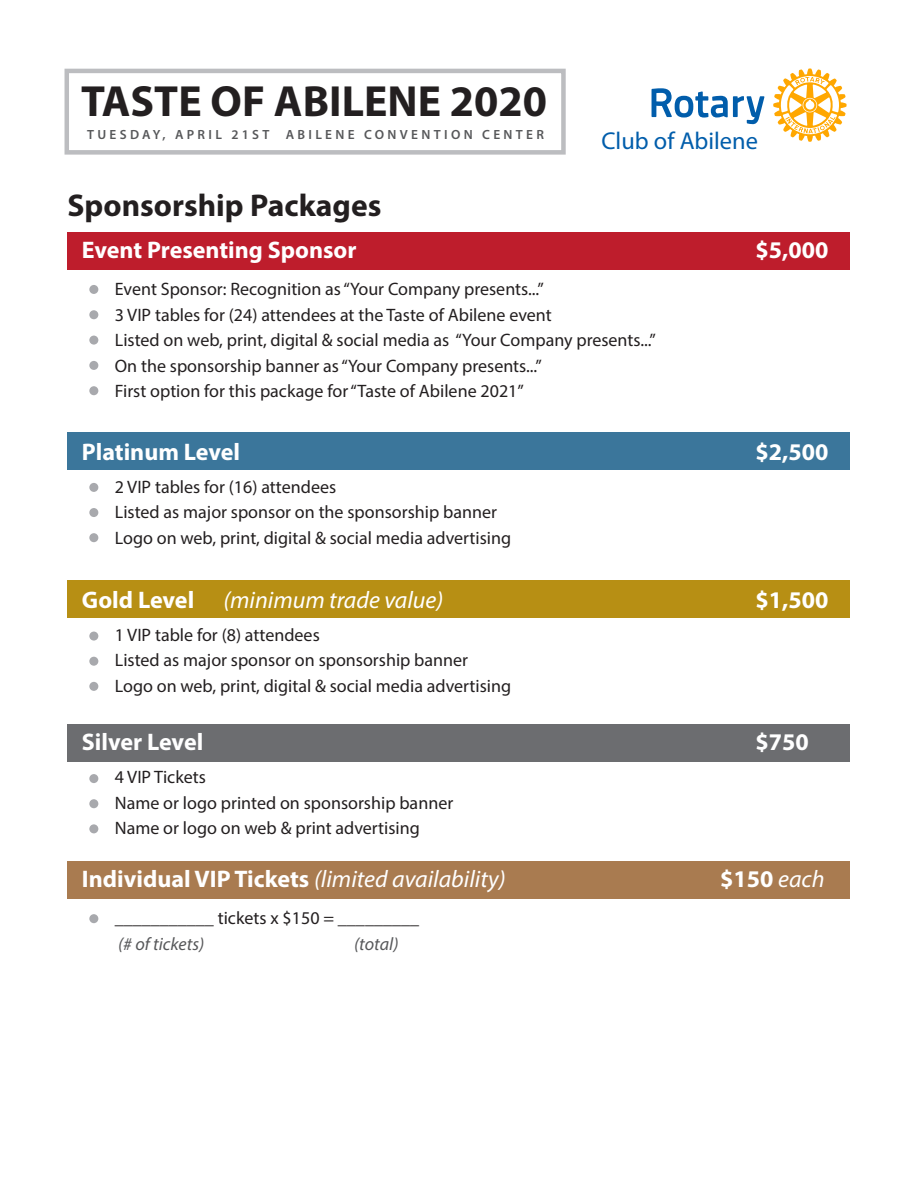
<style>
.page{position:relative;width:919px;height:1189px;background:#fff}
.page>*{position:absolute;margin:0;border:0;box-sizing:border-box;transform-origin:0 0}
.t1{font:700 43.8px "Myriad Pro";color:#231f20}
.t2{font:700 31.5px "Myriad Pro";color:#231f20}
.t3{font:24.45px "Myriad Pro";color:#015dab}
.t4{font:700 24px "Myriad Pro";color:#fff}
.t5{font:italic 24px "Myriad Pro";color:#fff}
.t6{font:18px/25.5px "Myriad Pro";color:#231f20}
.t7{font:italic 18px "Myriad Pro";color:#57585a}
.t8{font:600 13.35px "Myriad Pro";letter-spacing:.25em;color:#57585a}
.s1{font-weight:700;font-style:normal}
.s2{font-weight:400;font-style:italic}
</style>
<div class="page">
<svg style="left:773px;top:68px;width:73px;height:74px"></svg>
<svg style="left:651px;top:88px;width:113px;height:36px"></svg>
<div style="left:68px;top:232px;width:781px;height:38px;background:#be1d2c"></div>
<div style="left:68px;top:432px;width:781px;height:38px;background:#3b769b"></div>
<div style="left:68px;top:580px;width:781px;height:37px;background:#b78f14"></div>
<div style="left:68px;top:724px;width:781px;height:37px;background:#6c6d70"></div>
<div style="left:68px;top:860px;width:781px;height:38px;background:#a97b50"></div>
<div style="left:89px;top:482px;width:9px;height:9px;background:#a8a9ad;border-radius:50%"></div>
<div style="left:89px;top:508px;width:9px;height:9px;background:#a8a9ad;border-radius:50%"></div>
<div style="left:89px;top:533px;width:9px;height:9px;background:#a8a9ad;border-radius:50%"></div>
<div style="left:89px;top:631px;width:9px;height:9px;background:#a8a9ad;border-radius:50%"></div>
<div style="left:89px;top:656px;width:9px;height:9px;background:#a8a9ad;border-radius:50%"></div>
<div style="left:89px;top:681px;width:9px;height:9px;background:#a8a9ad;border-radius:50%"></div>
<div style="left:89px;top:773px;width:9px;height:9px;background:#a8a9ad;border-radius:50%"></div>
<div style="left:89px;top:799px;width:9px;height:9px;background:#a8a9ad;border-radius:50%"></div>
<div style="left:89px;top:824px;width:9px;height:9px;background:#a8a9ad;border-radius:50%"></div>
<svg style="left:89px;top:913px;width:9px;height:9px"></svg>
<div style="left:89px;top:285px;width:9px;height:9px;background:#a8a9ad;border-radius:50%"></div>
<div style="left:89px;top:310px;width:9px;height:9px;background:#a8a9ad;border-radius:50%"></div>
<div style="left:89px;top:335px;width:9px;height:9px;background:#a8a9ad;border-radius:50%"></div>
<div style="left:89px;top:361px;width:9px;height:9px;background:#a8a9ad;border-radius:50%"></div>
<div style="left:89px;top:386px;width:9px;height:9px;background:#a8a9ad;border-radius:50%"></div>
<div style="left:64px;top:69px;width:501px;height:85px;border:4px solid #bcbdc0"></div>
<h1 class="t1" style="left:81px;top:72px;width:467px">TASTE OF ABILENE 2020</h1>
<p class="t8" style="left:87px;top:126px;width:458px">TUESDAY, APRIL 21ST ABILENE CONVENTION CENTER</p>
<h3 class="t3" style="left:601px;top:126px;width:158px">Club of Abilene</h3>
<h2 class="t2" style="left:68px;top:185px;width:315px">Sponsorship Packages</h2>
<h3 class="t4" style="left:82px;top:234px;width:276px">Event Presenting Sponsor</h3>
<p class="t6" style="left:115px;top:276px;width:542px">Event Sponsor: Recognition as “Your Company presents...”<br>3 VIP tables for (24) attendees at the Taste of Abilene event<br>Listed on web, print, digital &amp; social media as “Your Company presents...” On the sponsorship banner as “Your Company presents...”<br>First option for this package for “Taste of Abilene 2021”</p>
<h3 class="t4" style="left:82px;top:436px;width:160px">Platinum Level</h3>
<p class="t6" style="left:115px;top:473px;width:397px">2 VIP tables for (16) attendees<br>Listed as major sponsor on the sponsorship banner<br>Logo on web, print, digital &amp; social media advertising</p>
<h3 class="t5" style="left:82px;top:584px;width:363px"><span class="s1">Gold Level</span> (minimum trade value)</h3>
<h3 class="t4" style="left:755px;top:234px;width:74px">$5,000</h3>
<h3 class="t4" style="left:755px;top:436px;width:74px">$2,500</h3>
<h3 class="t4" style="left:755px;top:583px;width:74px">$1,500</h3>
<p class="t6" style="left:115px;top:621px;width:397px">1 VIP table for (8) attendees<br>Listed as major sponsor on sponsorship banner<br>Logo on web, print, digital &amp; social media advertising</p>
<h3 class="t4" style="left:82px;top:726px;width:123px">Silver Level</h3>
<h3 class="t4" style="left:755px;top:726px;width:55px">$750</h3>
<p class="t6" style="left:115px;top:763px;width:340px">4 VIP Tickets<br>Name or logo printed on sponsorship banner<br>Name or logo on web &amp; print advertising</p>
<h3 class="t5" style="left:82px;top:863px;width:425px"><span class="s1">Individual VIP Tickets</span> (limited availability)</h3>
<h3 class="t4" style="left:719px;top:862px;width:106px">$150 <span class="s2">each</span></h3>
<p class="t6" style="left:115px;top:904px;width:305px">___________ tickets x $150 = _________</p>
<p class="t7" style="left:118px;top:932px;width:87px">(# of tickets)</p>
<p class="t7" style="left:354px;top:932px;width:46px">(total)</p>
</div>
